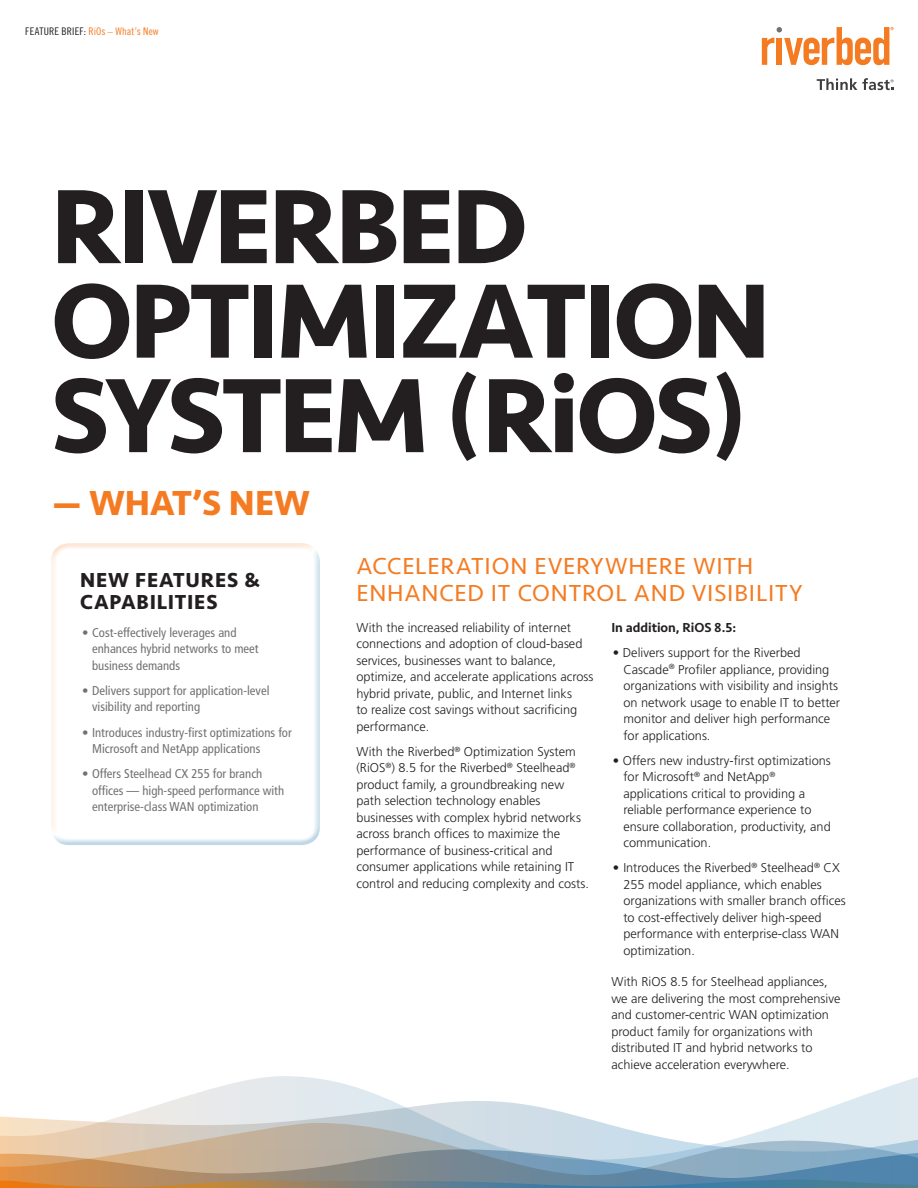
<style>
.page{position:relative;width:918px;height:1188px;background:#fff}
.page>*{position:absolute;margin:0;border:0;box-sizing:border-box;transform-origin:0 0}
.Headline{font:700 109.5px/94.5px "Seravek Basic";letter-spacing:-.03em;color:#231f20}
.Subtitle{font:700 36px "Seravek Basic";letter-spacing:-.01em;color:#f47b21}
.SUB_A_seravek_reg{font:24px/27px "Seravek Basic";letter-spacing:.03em;color:#f47b21}
.Call_out_box_headine{font:700 21px/22.5px "Seravek Basic";letter-spacing:.04em;color:#231f20}
.Subs_C_Black{font:500 13.5px "Seravek Basic";letter-spacing:-.005em;color:#231f20}
.BODY_COPY_Fruit_Reg{font:300 12.75px/16.5px "Frutiger";color:#231f20}
.Body_Copy_Bullets{font:300 12.75px/16.5px "Frutiger";color:#231f20}
.Sidebar_bullets{font:condensed 12.75px/16.5px "Frutiger";color:#717074}
.Brochure_Category_Li{font:10.5px "Trade Gothic Cond Eighteen";letter-spacing:.015em;color:#f47b21}
.s1{color:#231f20}
.s2{font-weight:500;font-size:96px}
</style>
<div class="page">
<svg style="left:178px;top:1076px;width:740px;height:23px"></svg>
<svg style="left:0;top:1099px;width:918px;height:24px"></svg>
<svg style="left:0;top:1123px;width:918px;height:26px"></svg>
<svg style="left:0;top:1149px;width:918px;height:39px"></svg>
<svg style="left:762px;top:27px;width:132px;height:38px"></svg>
<svg style="left:817px;top:78px;width:76px;height:12px"></svg>
<p class="Brochure_Category_Li" style="left:25px;top:25px;width:135px"><span class="s1">FEATURE BRIEF:</span> RiOs – What’s New</p>
<p class="Headline" style="left:51px;top:177px;width:478px">RIVERBED</p>
<p class="Headline" style="left:51px;top:272px;width:721px">OPTIMIZATION<br>SYSTEM <span class="s2">(</span>RiOS<span class="s2">)</span></p>
<p class="Subtitle" style="left:52px;top:481px;width:259px">— WHAT’S NEW</p>
<p class="Call_out_box_headine" style="left:80px;top:568px;width:182px">NEW FEATURES &amp;<br>CAPABILITIES</p>
<p class="Sidebar_bullets" style="left:92px;top:624px;width:168px;text-indent:-10px">• Cost-effectively leverages and enhances hybrid networks to meet business demands</p>
<p class="Sidebar_bullets" style="left:92px;top:682px;width:179px;text-indent:-10px">• Delivers support for application-level visibility and reporting</p>
<p class="Sidebar_bullets" style="left:92px;top:724px;width:201px;text-indent:-10px">• Introduces industry-first optimizations for<br>Microsoft and NetApp applications</p>
<p class="Sidebar_bullets" style="left:92px;top:766px;width:194px;text-indent:-10px">• Offers Steelhead CX 255 for branch offices — high-speed performance with enterprise-class WAN optimization</p>
<p class="SUB_A_seravek_reg" style="left:356px;top:552px;width:448px">ACCELERATION EVERYWHERE WITH<br>ENHANCED IT CONTROL AND VISIBILITY</p>
<p class="BODY_COPY_Fruit_Reg" style="left:356px;top:619px;width:239px">With the increased reliability of internet connections and adoption of cloud-based services, businesses want to balance, optimize, and accelerate applications across hybrid private, public, and Internet links<br>to realize cost savings without sacrificing performance.</p>
<p class="BODY_COPY_Fruit_Reg" style="left:356px;top:743px;width:234px">With the Riverbed<sup>®</sup> Optimization System (RiOS<sup>®</sup>) 8.5 for the Riverbed<sup>®</sup> Steelhead<sup>® </sup>product family, a groundbreaking new path selection technology enables businesses with complex hybrid networks across branch offices to maximize the performance of business-critical and consumer applications while retaining IT control and reducing complexity and costs.</p>
<p class="Subs_C_Black" style="left:611px;top:619px;width:126px">In addition, RiOS 8.5:</p>
<p class="Body_Copy_Bullets" style="left:623px;top:644px;width:218px;text-indent:-10px">• Delivers support for the Riverbed Cascade<sup>®</sup> Profiler appliance, providing organizations with visibility and insights on network usage to enable IT to better monitor and deliver high performance for applications.</p>
<p class="Body_Copy_Bullets" style="left:623px;top:752px;width:209px;text-indent:-10px">• Offers new industry-first optimizations for Microsoft<sup>®</sup> and NetApp<sup>® </sup>applications critical to providing a reliable performance experience to ensure collaboration, productivity, and communication.</p>
<p class="Body_Copy_Bullets" style="left:623px;top:860px;width:224px;text-indent:-10px">• Introduces the Riverbed<sup>®</sup> Steelhead<sup>®</sup> CX 255 model appliance, which enables organizations with smaller branch offices to cost-effectively deliver high-speed performance with enterprise-class WAN optimization.</p>
<p class="BODY_COPY_Fruit_Reg" style="left:611px;top:973px;width:231px">With RiOS 8.5 for Steelhead appliances, we are delivering the most comprehensive and customer-centric WAN optimization product family for organizations with distributed IT and hybrid networks to achieve acceleration everywhere.</p>
</div>
